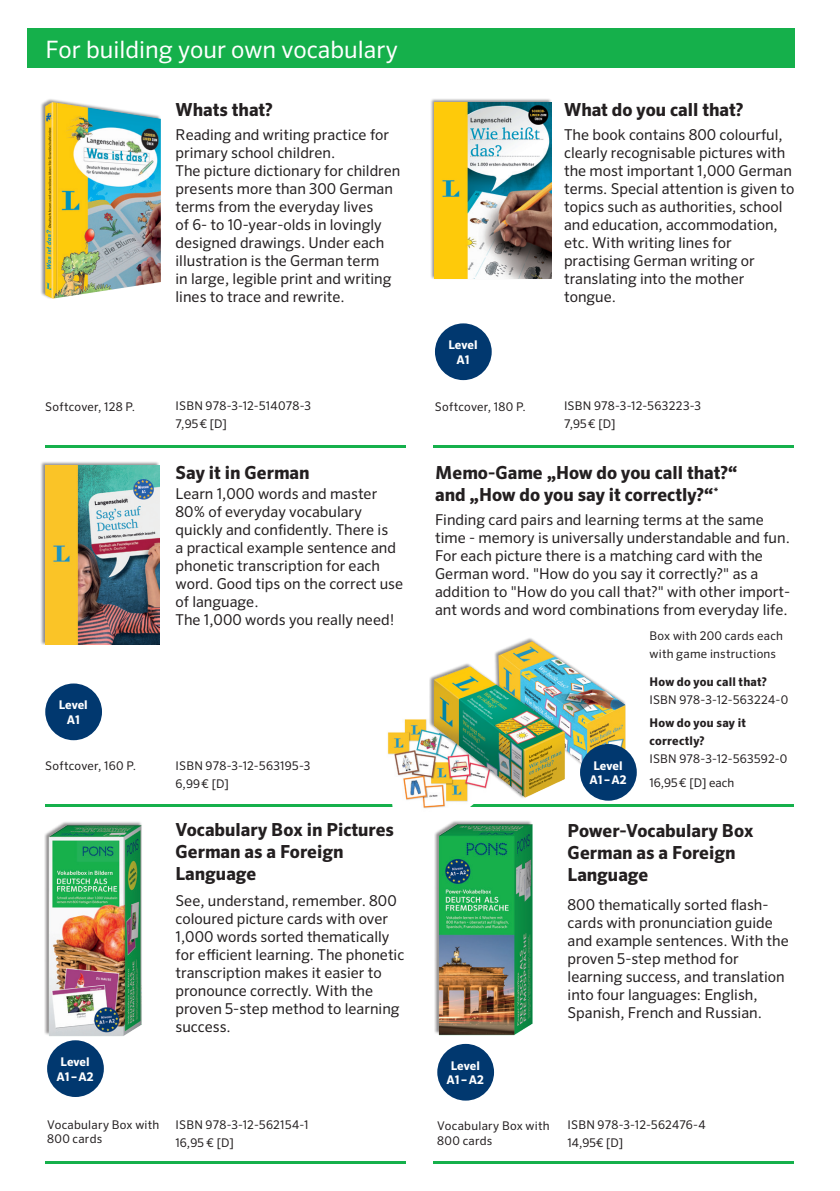
<style>
.page{position:relative;width:840px;height:1191px;background:#fff}
.page>*{position:absolute;margin:0;border:0;box-sizing:border-box;transform-origin:0 0}
.t1{font:24px "Sero Profor PONS";color:#fff}
.t2{font:700 18px/22px "Sero Profor PONS";color:#231f20}
.t3{font:15px/18px "Sero Profor PONS";color:#231f20}
.t4{font:12px/18px "Sero Profor PONS";letter-spacing:.02em;color:#231f20}
.t5{font:700 12px/18px "Sero Profor PONS";letter-spacing:.02em;color:#231f20}
.t6{font:700 12px/14.4px "Sero Profor PONS";color:#fff;text-align:center}
.s1{font-weight:700}
.s2{font-weight:400}
</style>
<div class="page">
<hr style="left:46px;top:1160px;width:360px;height:3px;background:#15b04b">
<hr style="left:433px;top:1160px;width:360px;height:3px;background:#15b04b">
<hr style="left:45px;top:804px;width:360px;height:2px;background:#15b04b">
<hr style="left:433px;top:804px;width:360px;height:2px;background:#15b04b">
<hr style="left:45px;top:445px;width:360px;height:3px;background:#15b04b">
<hr style="left:433px;top:445px;width:360px;height:3px;background:#15b04b">
<div style="left:27px;top:28px;width:767px;height:40px;background:#15b04b"></div>
<div style="left:45px;top:683px;width:57px;height:57px;background:#01386f;border-radius:50%"></div>
<div style="left:434px;top:323px;width:57px;height:57px;background:#01386f;border-radius:50%"></div>
<img style="left:381px;top:719px;width:112px;height:90px">
<div style="left:40px;top:461px;width:119px;height:183px;background:#231f20;opacity:.5"></div>
<img style="left:45px;top:465px;width:114px;height:179px">
<img style="left:44px;top:822px;width:98px;height:214px">
<img style="left:434px;top:821px;width:99px;height:215px">
<div style="left:429px;top:98px;width:122px;height:181px;background:#231f20;opacity:.5"></div>
<img style="left:434px;top:102px;width:117px;height:177px">
<div style="left:40px;top:98px;width:121px;height:201px;background:#231f20;opacity:.5"></div>
<img style="left:45px;top:102px;width:116px;height:197px">
<div style="left:493px;top:637px;width:132px;height:132px;background:#231f20;opacity:.5"></div>
<img style="left:498px;top:641px;width:127px;height:127px">
<img style="left:429px;top:663px;width:138px;height:140px">
<div style="left:579px;top:744px;width:57px;height:56px;background:#01386f;border-radius:50%"></div>
<div style="left:47px;top:1040px;width:57px;height:57px;background:#01386f;border-radius:50%"></div>
<div style="left:437px;top:1044px;width:57px;height:56px;background:#01386f;border-radius:50%"></div>
<p class="t1" style="left:45px;top:35px;width:354px">For building your own vocabulary</p>
<p class="t2" style="left:175px;top:99px;width:99px">Whats that?</p>
<p class="t3" style="left:175px;top:125px;width:226px">Reading and writing practice for primary school children.<br>The picture dictionary for children presents more than 300 German terms from the everyday lives<br>of 6- to 10-year-olds in lovingly designed drawings. Under each illustration is the German term<br>in large, legible print and writing lines to trace and rewrite.</p>
<p class="t2" style="left:563px;top:99px;width:181px">What do you call that?</p>
<p class="t3" style="left:563px;top:126px;width:232px">The book contains 800 colourful, clearly recognisable pictures with the most important 1,000 German terms. Special attention is given to topics such as authorities, school and education, accommodation, etc. With writing lines for practising German writing or translating into the mother tongue.</p>
<p class="t6" style="left:448px;top:338px;width:31px">Level<br>A1</p>
<p class="t4" style="left:45px;top:398px;width:91px">Softcover, 128 P.</p>
<p class="t4" style="left:175px;top:396px;width:137px">ISBN 978-3-12-514078-3<br>7,95€ [D]</p>
<p class="t4" style="left:434px;top:398px;width:92px">Softcover, 180 P.</p>
<p class="t4" style="left:563px;top:396px;width:139px">ISBN 978-3-12-563223-3<br>7,95€ [D]</p>
<p class="t2" style="left:175px;top:462px;width:135px">Say it in German</p>
<p class="t3" style="left:175px;top:485px;width:229px">Learn 1,000 words and master<br>80% of everyday vocabulary quickly and confidently. There is<br>a practical example sentence and phonetic transcription for each word. Good tips on the correct use of language.<br>The 1,000 words you really need!</p>
<p class="t2" style="left:435px;top:462px;width:304px">Memo-Game „How do you call that?“ and „How do you say it correctly?“<sup>*</sup></p>
<p class="t3" style="left:435px;top:510px;width:356px">Finding card pairs and learning terms at the same time - memory is universally understandable and fun.<br>For each picture there is a matching card with the German word. "How do you say it correctly?" as a addition to "How do you call that?" with other import&shy;ant words and word combinations from everyday life.</p>
<p class="t4" style="left:649px;top:626px;width:135px">Box with 200 cards each with game instructions</p>
<p class="t6" style="left:59px;top:698px;width:31px">Level<br>A1</p>
<p class="t4" style="left:45px;top:757px;width:92px">Softcover, 160 P.</p>
<p class="t4" style="left:175px;top:757px;width:136px">ISBN 978-3-12-563195-3<br>6,99€ [D]</p>
<p class="t6" style="left:589px;top:758px;width:39px">Level<br>A1–A2</p>
<p class="t4" style="left:649px;top:672px;width:140px"><span class="s1">How do you call that?<br></span>ISBN 978-3-12-563224-0</p>
<p class="t5" style="left:649px;top:714px;width:139px">How do you say it correctly?<br><span class="s2">ISBN 978-3-12-563592-0</span></p>
<p class="t4" style="left:649px;top:773px;width:86px">16,95€ [D] each</p>
<p class="t2" style="left:175px;top:819px;width:220px">Vocabulary Box in Pictures<br>German as a Foreign<br>Language</p>
<p class="t3" style="left:175px;top:891px;width:230px">See, understand, remember. 800 coloured picture cards with over<br>1,000 words sorted thematically for efficient learning. The phonetic transcription makes it easier to pronounce correctly. With the proven 5-step method to learning success.</p>
<p class="t2" style="left:567px;top:819px;width:187px">Power-Vocabulary Box<br>German as a Foreign<br>Language</p>
<p class="t3" style="left:567px;top:896px;width:222px">800 thematically sorted flash&shy;cards with pronunciation guide and example sentences. With the proven 5-step method for learning success, and translation into four languages: English,<br>Spanish, French and Russian.</p>
<p class="t6" style="left:56px;top:1054px;width:39px">Level<br>A1–A2</p>
<p class="t6" style="left:446px;top:1058px;width:39px">Level<br>A1–A2</p>
<p class="t4" style="left:47px;top:1117px;width:114px;line-height:14.4px">Vocabulary Box with<br>800 cards</p>
<p class="t4" style="left:175px;top:1115px;width:134px">ISBN 978-3-12-562154-1<br>16,95 € [D]</p>
<p class="t4" style="left:437px;top:1118px;width:114px;line-height:14.4px">Vocabulary Box with<br>800 cards</p>
<p class="t4" style="left:567px;top:1115px;width:139px">ISBN 978-3-12-562476-4<br>14,95€ [D]</p>
</div>
